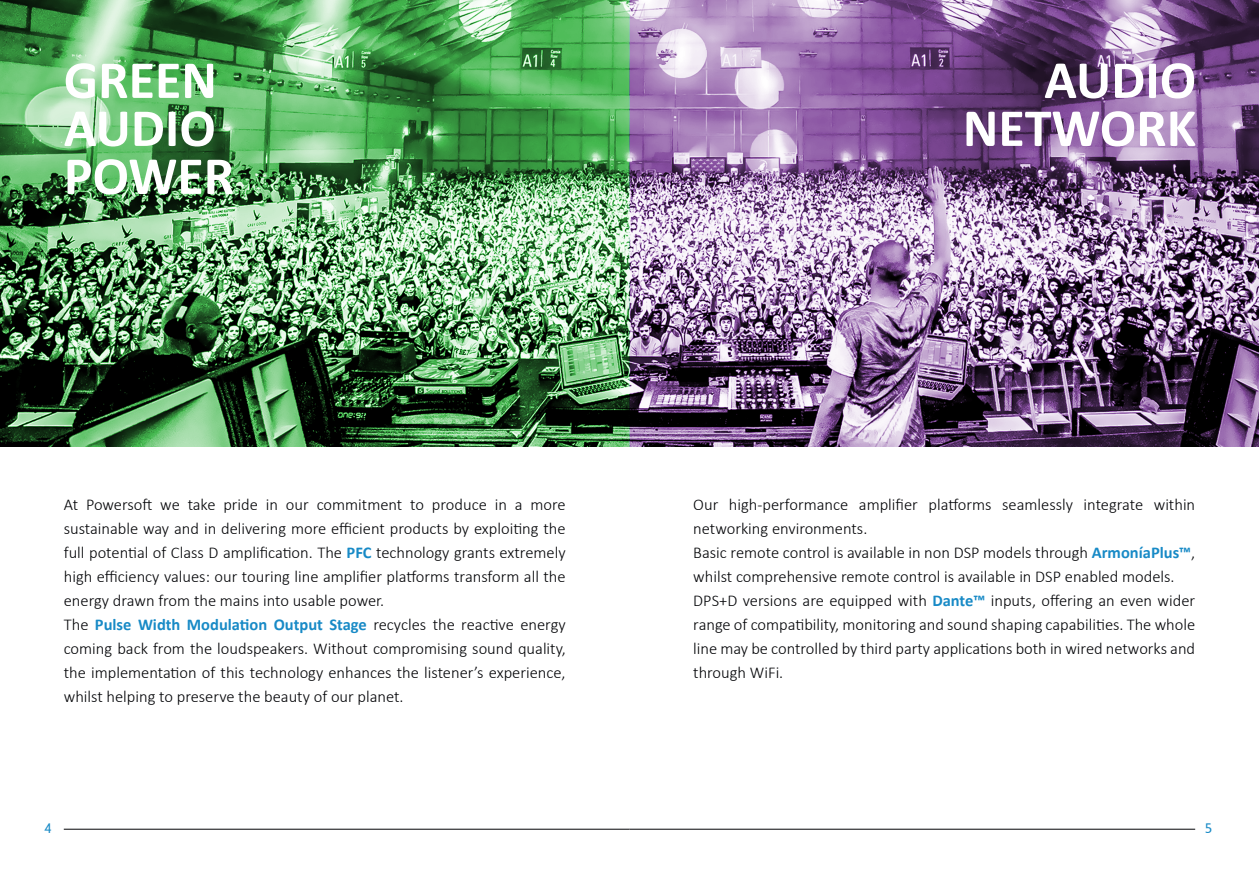
<style>
.page{position:relative;width:1259px;height:893px;background:#fff}
.page>*{position:absolute;margin:0;border:0;box-sizing:border-box;transform-origin:0 0}
.Header_title{font:700 54px "Calibri";color:#fff}
.Text_md{font:300 16.5px/24px "Calibri";color:#030407;text-align:justify}
.t1{font:13.5px "Powersoft Cab 18";color:#188ac6}
.s1{font-weight:700;color:#188ac6}
</style>
<div class="page">
<svg style="left:629px;top:0;width:630px;height:446px;background:#897597"></svg>
<svg style="left:0;top:0;width:629px;height:446px;background:#57905c"></svg>
<hr style="left:64px;top:829px;width:565px;height:1px;background:#030407">
<hr style="left:629px;top:829px;width:566px;height:1px;background:#030407">
<p class="Header_title" style="left:64px;top:42px;width:155px">GREEN</p>
<p class="Header_title" style="left:64px;top:90px;width:154px">AUDIO</p>
<p class="Header_title" style="left:64px;top:138px;width:172px">POWER</p>
<p class="Text_md" style="left:64px;top:493px;width:503px">At Powersoft we take pride in our commitment to produce in a more sustainable way and in delivering more efficient products by exploiting the full potential of Class D amplification. The <span class="s1">PFC</span> technology grants extremely high efficiency values: our touring line amplifier platforms transform all the energy drawn from the mains into usable power.</p>
<p class="Text_md" style="left:64px;top:613px;width:503px">The <span class="s1">Pulse Width Modulation Output Stage</span> recycles the reactive energy coming back from the loudspeakers. Without compromising sound quality, the implementation of this technology enhances the listener’s experience, whilst helping to preserve the beauty of our planet.</p>
<p class="Header_title" style="left:1044px;top:42px;width:154px">AUDIO</p>
<p class="Header_title" style="left:962px;top:90px;width:235px">NETWORK</p>
<p class="Text_md" style="left:693px;top:493px;width:503px">Our high-performance amplifier platforms seamlessly integrate within networking environments.</p>
<p class="Text_md" style="left:693px;top:541px;width:503px">Basic remote control is available in non DSP models through <span class="s1">ArmoníaPlus™</span>, whilst comprehensive remote control is available in DSP enabled models.</p>
<p class="Text_md" style="left:693px;top:589px;width:503px">DPS+D versions are equipped with <span class="s1">Dante™</span> inputs, offering an even wider range of compatibility, monitoring and sound shaping capabilities. The whole line may be controlled by third party applications both in wired networks and through WiFi.</p>
<p class="t1" style="left:45px;top:821px;width:10px">4</p>
<p class="t1" style="left:1205px;top:821px;width:9px">5</p>
</div>
